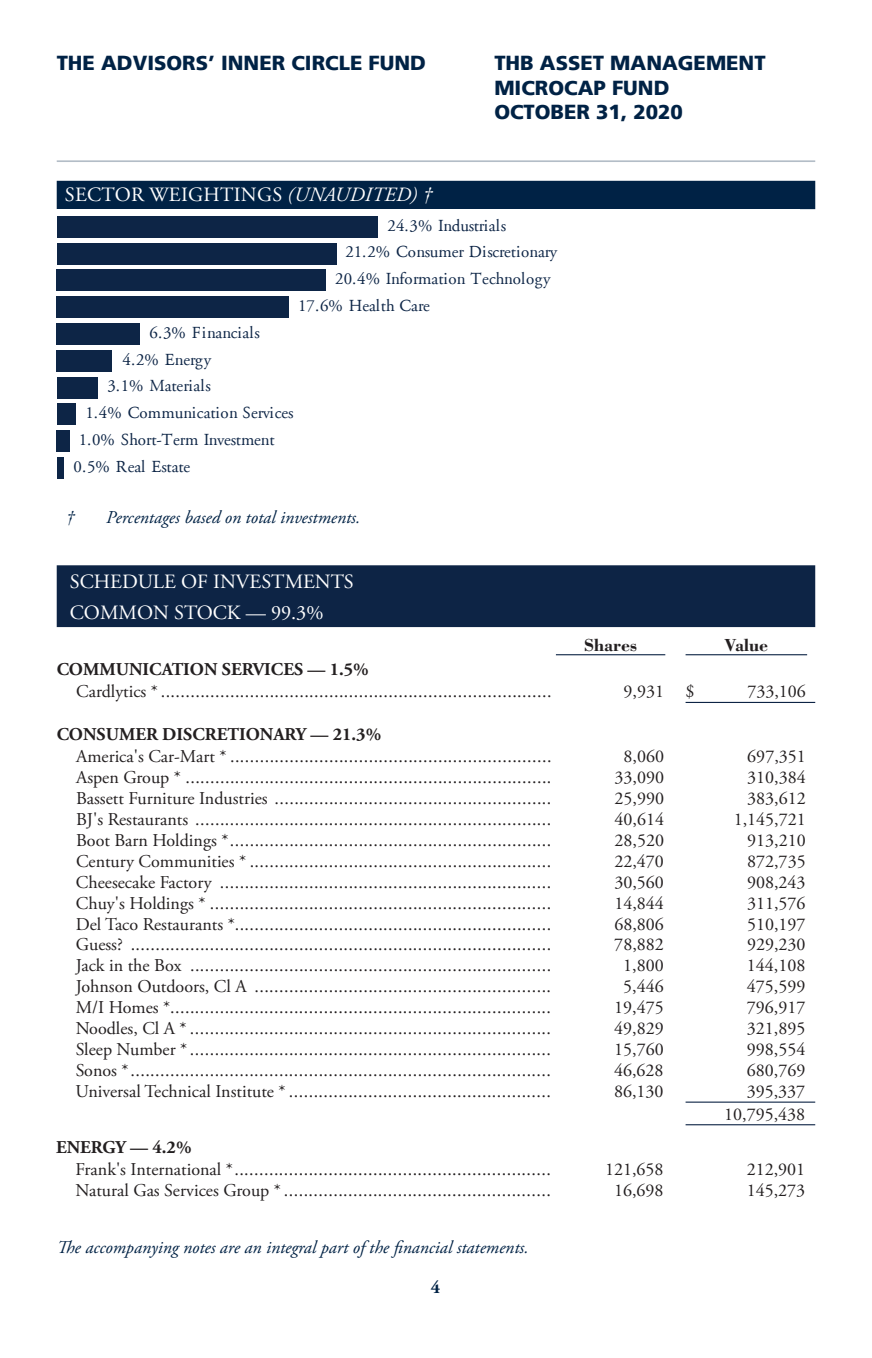
<style>
.page{position:relative;width:872px;height:1358px;background:#fff}
.page>*{position:absolute;margin:0;border:0;box-sizing:border-box;transform-origin:0 0}
.t1{font:900 20.25px/24.3px "Frutiger LT";color:#002245}
.t2{font:20.25px/30.8px "Adobe Garamond Pro";color:#fff}
.t3{font:18px/23.2px "Adobe Garamond Pro";color:#231f20;text-align:right}
.t4{font:italic 18px "Adobe Garamond Pro";color:#002245}
.t5{font:700 18px "Adobe Garamond Pro";color:#231f20}
.t6{font:700 18px "Bodoni";color:#231f20}
.t7{font:700 18px "Adobe Garamond Pro";color:#002245}
.t8{font:16.88px "Adobe Garamond";color:#0d2546}
.s1{font-style:italic}
</style>
<div class="page">
<hr style="left:57px;top:160px;width:758px;height:2px;background:#002245">
<div style="left:57px;top:181px;width:758px;height:28px;background:#002245"></div>
<div style="left:57px;top:457px;width:6px;height:21px;background:#0d2546"></div>
<div style="left:57px;top:430px;width:13px;height:22px;background:#0d2546"></div>
<div style="left:57px;top:403px;width:18px;height:22px;background:#0d2546"></div>
<div style="left:57px;top:377px;width:41px;height:21px;background:#0d2546"></div>
<div style="left:57px;top:350px;width:55px;height:21px;background:#0d2546"></div>
<div style="left:57px;top:323px;width:83px;height:22px;background:#0d2546"></div>
<div style="left:57px;top:296px;width:232px;height:22px;background:#0d2546"></div>
<div style="left:57px;top:270px;width:269px;height:21px;background:#0d2546"></div>
<div style="left:57px;top:243px;width:280px;height:21px;background:#0d2546"></div>
<div style="left:57px;top:216px;width:320px;height:22px;background:#0d2546"></div>
<div style="left:57px;top:565px;width:758px;height:62px;background:#0d2445"></div>
<hr style="left:685px;top:702px;width:130px;height:1px;background:#0d2445">
<hr style="left:685px;top:1101px;width:130px;height:1px;background:#0d2445">
<hr style="left:685px;top:1124px;width:130px;height:1px;background:#0d2445">
<hr style="left:556px;top:654px;width:109px;height:1px;background:#0d2445">
<hr style="left:685px;top:654px;width:122px;height:1px;background:#0d2445">
<p class="t1" style="left:57px;top:51px;width:371px">THE ADVISORS’ INNER CIRCLE FUND</p>
<p class="t1" style="left:494px;top:51px;width:273px">THB ASSET MANAGEMENT<br>MICROCAP FUND<br>OCTOBER 31, 2020</p>
<p class="t2" style="left:65px;top:180px;width:368px">SECTOR WEIGHTINGS <span class="s1">(UNAUDITED) †</span></p>
<p class="t8" style="left:387px;top:217px;width:120px">24.3% Industrials</p>
<p class="t8" style="left:345px;top:242px;width:213px">21.2% Consumer Discretionary</p>
<p class="t8" style="left:335px;top:269px;width:217px">20.4% Information Technology</p>
<p class="t8" style="left:150px;top:324px;width:112px">6.3% Financials</p>
<p class="t8" style="left:123px;top:351px;width:90px">4.2% Energy</p>
<p class="t8" style="left:107px;top:376px;width:105px">3.1% Materials</p>
<p class="t8" style="left:298px;top:296px;width:133px">17.6% Health Care</p>
<p class="t8" style="left:85px;top:403px;width:210px">1.4% Communication Services</p>
<p class="t8" style="left:79px;top:430px;width:198px">1.0% Short-Term Investment</p>
<p class="t8" style="left:74px;top:457px;width:118px">0.5% Real Estate</p>
<p class="t4" style="left:66px;top:506px;width:10px">†</p>
<p class="t4" style="left:106px;top:506px;width:256px">Percentages based on total investments.</p>
<p class="t2" style="left:70px;top:567px;width:285px">SCHEDULE OF INVESTMENTS<br>COMMON STOCK — 99.3%</p>
<p class="t6" style="left:584px;top:634px;width:55px">Shares</p>
<p class="t6" style="left:724px;top:634px;width:45px">Value</p>
<p class="t5" style="left:57px;top:659px;width:313px">COMMUNICATION SERVICES — 1.5%</p>
<p class="t3" style="left:76px;top:681px;width:477px">Cardlytics *...............................................................................</p>
<p class="t3" style="left:623px;top:681px;width:72px">9,931 $</p>
<p class="t3" style="left:747px;top:681px;width:60px">733,106</p>
<p class="t5" style="left:57px;top:724px;width:326px">CONSUMER DISCRETIONARY — 21.3%</p>
<p class="t3" style="left:76px;top:745px;width:477px">America's Car-Mart * .................................................................</p>
<p class="t3" style="left:623px;top:745px;width:42px">8,060</p>
<p class="t3" style="left:747px;top:745px;width:60px">697,351</p>
<p class="t3" style="left:76px;top:766px;width:477px">Aspen Group * ..........................................................................</p>
<p class="t3" style="left:614px;top:766px;width:51px">33,090</p>
<p class="t3" style="left:747px;top:766px;width:60px">310,384</p>
<p class="t3" style="left:76px;top:787px;width:477px">Bassett Furniture Industries ........................................................</p>
<p class="t3" style="left:614px;top:787px;width:51px">25,990</p>
<p class="t3" style="left:747px;top:787px;width:60px">383,612</p>
<p class="t3" style="left:76px;top:808px;width:477px">BJ's Restaurants ........................................................................</p>
<p class="t3" style="left:614px;top:808px;width:51px">40,614</p>
<p class="t3" style="left:733px;top:808px;width:73px">1,145,721</p>
<p class="t3" style="left:76px;top:829px;width:477px">Boot Barn Holdings *.................................................................</p>
<p class="t3" style="left:614px;top:829px;width:51px">28,520</p>
<p class="t3" style="left:747px;top:829px;width:60px">913,210</p>
<p class="t3" style="left:76px;top:850px;width:477px">Century Communities * .............................................................</p>
<p class="t3" style="left:614px;top:850px;width:51px">22,470</p>
<p class="t3" style="left:747px;top:850px;width:60px">872,735</p>
<p class="t3" style="left:76px;top:871px;width:477px">Cheesecake Factory ...................................................................</p>
<p class="t3" style="left:614px;top:871px;width:51px">30,560</p>
<p class="t3" style="left:747px;top:871px;width:60px">908,243</p>
<p class="t3" style="left:76px;top:892px;width:477px">Chuy's Holdings * .....................................................................</p>
<p class="t3" style="left:614px;top:892px;width:51px">14,844</p>
<p class="t3" style="left:747px;top:892px;width:60px">311,576</p>
<p class="t3" style="left:76px;top:913px;width:477px">Del Taco Restaurants *................................................................</p>
<p class="t3" style="left:614px;top:913px;width:51px">68,806</p>
<p class="t3" style="left:747px;top:913px;width:60px">510,197</p>
<p class="t3" style="left:76px;top:934px;width:477px">Guess? .....................................................................................</p>
<p class="t3" style="left:614px;top:934px;width:51px">78,882</p>
<p class="t3" style="left:747px;top:934px;width:60px">929,230</p>
<p class="t3" style="left:76px;top:954px;width:477px">Jack in the Box .........................................................................</p>
<p class="t3" style="left:623px;top:954px;width:42px">1,800</p>
<p class="t3" style="left:747px;top:954px;width:60px">144,108</p>
<p class="t3" style="left:76px;top:975px;width:477px">Johnson Outdoors, Cl A ............................................................</p>
<p class="t3" style="left:623px;top:975px;width:42px">5,446</p>
<p class="t3" style="left:747px;top:975px;width:60px">475,599</p>
<p class="t3" style="left:76px;top:996px;width:477px">M/I Homes *.............................................................................</p>
<p class="t3" style="left:614px;top:996px;width:51px">19,475</p>
<p class="t3" style="left:747px;top:996px;width:60px">796,917</p>
<p class="t3" style="left:76px;top:1017px;width:477px">Noodles, Cl A * .........................................................................</p>
<p class="t3" style="left:614px;top:1017px;width:51px">49,829</p>
<p class="t3" style="left:747px;top:1017px;width:60px">321,895</p>
<p class="t3" style="left:76px;top:1038px;width:477px">Sleep Number *.........................................................................</p>
<p class="t3" style="left:614px;top:1038px;width:51px">15,760</p>
<p class="t3" style="left:746px;top:1038px;width:60px">998,554</p>
<p class="t3" style="left:76px;top:1059px;width:477px">Sonos *.....................................................................................</p>
<p class="t3" style="left:614px;top:1059px;width:51px">46,628</p>
<p class="t3" style="left:746px;top:1059px;width:60px">680,769</p>
<p class="t3" style="left:76px;top:1080px;width:477px">Universal Technical Institute * .....................................................</p>
<p class="t3" style="left:614px;top:1080px;width:51px">86,130</p>
<p class="t3" style="left:724px;top:1080px;width:83px">395,337<br>10,795,438</p>
<p class="t5" style="left:56px;top:1137px;width:137px">ENERGY — 4.2%</p>
<p class="t3" style="left:76px;top:1158px;width:477px">Frank's International *................................................................</p>
<p class="t3" style="left:605px;top:1158px;width:60px">121,658</p>
<p class="t3" style="left:746px;top:1158px;width:60px">212,901</p>
<p class="t3" style="left:76px;top:1179px;width:477px">Natural Gas Services Group *......................................................</p>
<p class="t3" style="left:614px;top:1179px;width:51px">16,698</p>
<p class="t3" style="left:746px;top:1179px;width:60px">145,273</p>
<p class="t4" style="left:57px;top:1236px;width:473px">The accompanying notes are an integral part of the financial statements.</p>
<p class="t7" style="left:431px;top:1277px;width:11px">4</p>
</div>
